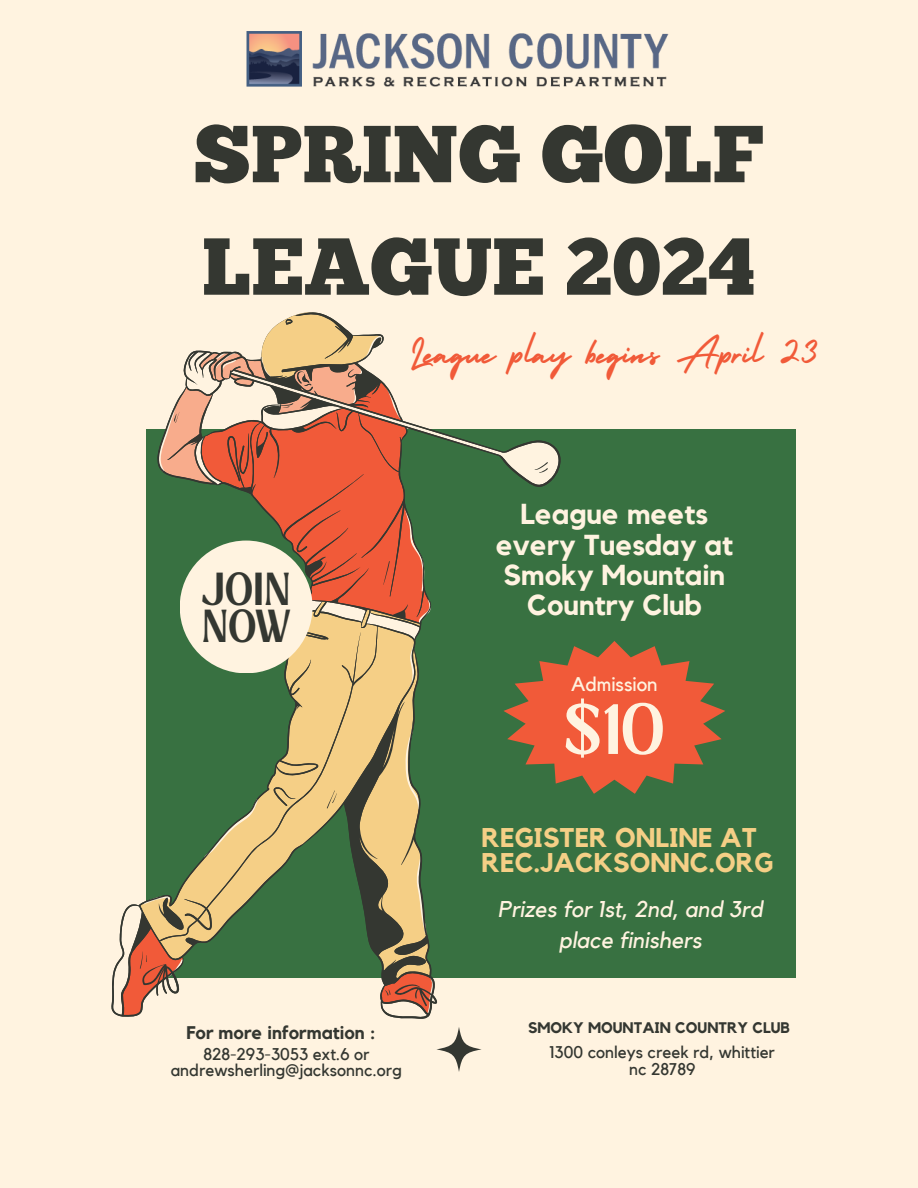
<style>
.page{position:relative;width:918px;height:1188px;background:#fff3e0}
.page>*{position:absolute;margin:0;border:0;box-sizing:border-box;transform-origin:0 0}
.t1{font:80.7px/112.5px "Chunk Five";color:#343731}
.t2{font:600 54.45px "Loubag";color:#fff3e0}
.t3{font:43.5px "Holiday";color:#f15a39}
.t4{font:600 35.4px/37.2px "Loubag";color:#343731}
.t5{font:700 28.8px/30.3px "Kollektif";color:#fff3e0;text-align:center}
.t6{font:700 27px/24.8px "Kollektif";color:#f5cf86}
.t7{font:italic 22.8px/31.5px "Kollektif";color:#fff3e0;text-align:center}
.t8{font:19.8px "Kollektif";color:#fff3e0}
.t9{font:700 18.3px "Kollektif";color:#343731}
.t10{font:16.95px/17.2px "Kollektif";color:#343731;text-align:center}
.t11{font:700 15.3px "Kollektif";color:#343731}
</style>
<div class="page">
<div style="left:146px;top:430px;width:649px;height:548px;background:#387141"></div>
<svg style="left:111px;top:312px;width:451px;height:707px"></svg>
<svg style="left:503px;top:641px;width:222px;height:153px"></svg>
<div style="left:180px;top:541px;width:133px;height:132px;background:#fff3e0;border-radius:50%"></div>
<svg style="left:436px;top:1027px;width:45px;height:45px"></svg>
<img style="left:246px;top:31px;width:423px;height:56px">
<p class="t1" style="left:194px;top:106px;width:572px">SPRING GOLF<br>LEAGUE 2024</p>
<p class="t3" style="left:410px;top:320px;width:410px">League play begins April 23</p>
<p class="t4" style="left:202px;top:571px;width:90px">JOIN<br>NOW</p>
<p class="t9" style="left:186px;top:1024px;width:191px">For more information :</p>
<p class="t10" style="left:171px;top:1047px;width:233px;line-height:15.8px">828-293-3053 ext.6 or andrewsherling@jacksonnc.org</p>
<h3 class="t5" style="left:496px;top:500px;width:239px">League meets every Tuesday at<br>Smoky Mountain<br>Country Club</h3>
<h2 class="t8" style="left:571px;top:675px;width:88px">Admission</h2>
<p class="t2" style="left:564px;top:686px;width:103px">$10</p>
<h5 class="t6" style="left:482px;top:826px;width:293px">REGISTER ONLINE AT<br>REC.JACKSONNC.ORG</h5>
<h4 class="t7" style="left:498px;top:894px;width:267px">Prizes for 1st, 2nd, and 3rd place finishers</h4>
<p class="t11" style="left:528px;top:1020px;width:263px">SMOKY MOUNTAIN COUNTRY CLUB</p>
<h6 class="t10" style="left:550px;top:1044px;width:227px">1300 conleys creek rd, whittier nc 28789</h6>
</div>
